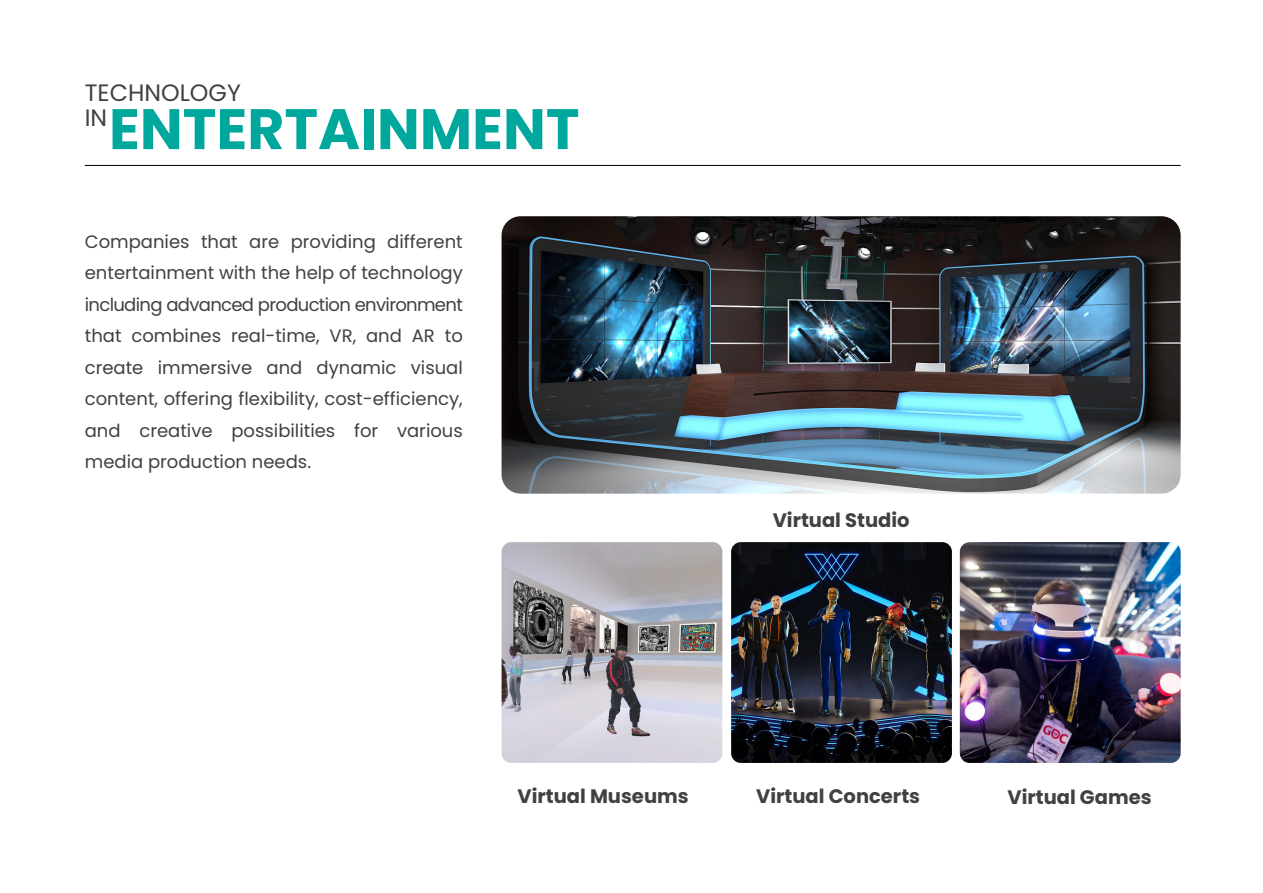
<style>
.page{position:relative;width:1263px;height:893px;background:#fff}
.page>*{position:absolute;margin:0;border:0;box-sizing:border-box;transform-origin:0 0}
.t1{font:700 57px "Poppins";color:#00a79d}
.t2{font:23.7px/24.9px "Poppins";color:#414042}
.t3{font:700 19.5px "Poppins";color:#414042}
.t4{font:18px/31.5px "Poppins";color:#414042;text-align:justify}
</style>
<div class="page">
<img style="left:501px;top:542px;width:221px;height:221px">
<img style="left:501px;top:216px;width:679px;height:278px">
<img style="left:731px;top:542px;width:221px;height:221px">
<img style="left:960px;top:542px;width:220px;height:221px">
<hr style="left:85px;top:165px;width:1095px;height:1px;background:#000">
<h2 class="t2" style="left:85px;top:80px;width:158px">TECHNOLOGY<br>IN</h2>
<h1 class="t1" style="left:109px;top:96px;width:472px">ENTERTAINMENT</h1>
<p class="t4" style="left:85px;top:226px;width:380px">Companies that are providing different entertainment with the help of technology including advanced production environment that combines real-time, VR, and AR to create immersive and dynamic visual content, offering flexibility, cost-efficiency, and creative possibilities for various media production needs.</p>
<p class="t3" style="left:773px;top:509px;width:138px">Virtual Studio</p>
<p class="t3" style="left:517px;top:785px;width:173px">Virtual Museums</p>
<p class="t3" style="left:756px;top:785px;width:165px">Virtual Concerts</p>
<p class="t3" style="left:1007px;top:786px;width:146px">Virtual Games</p>
</div>
